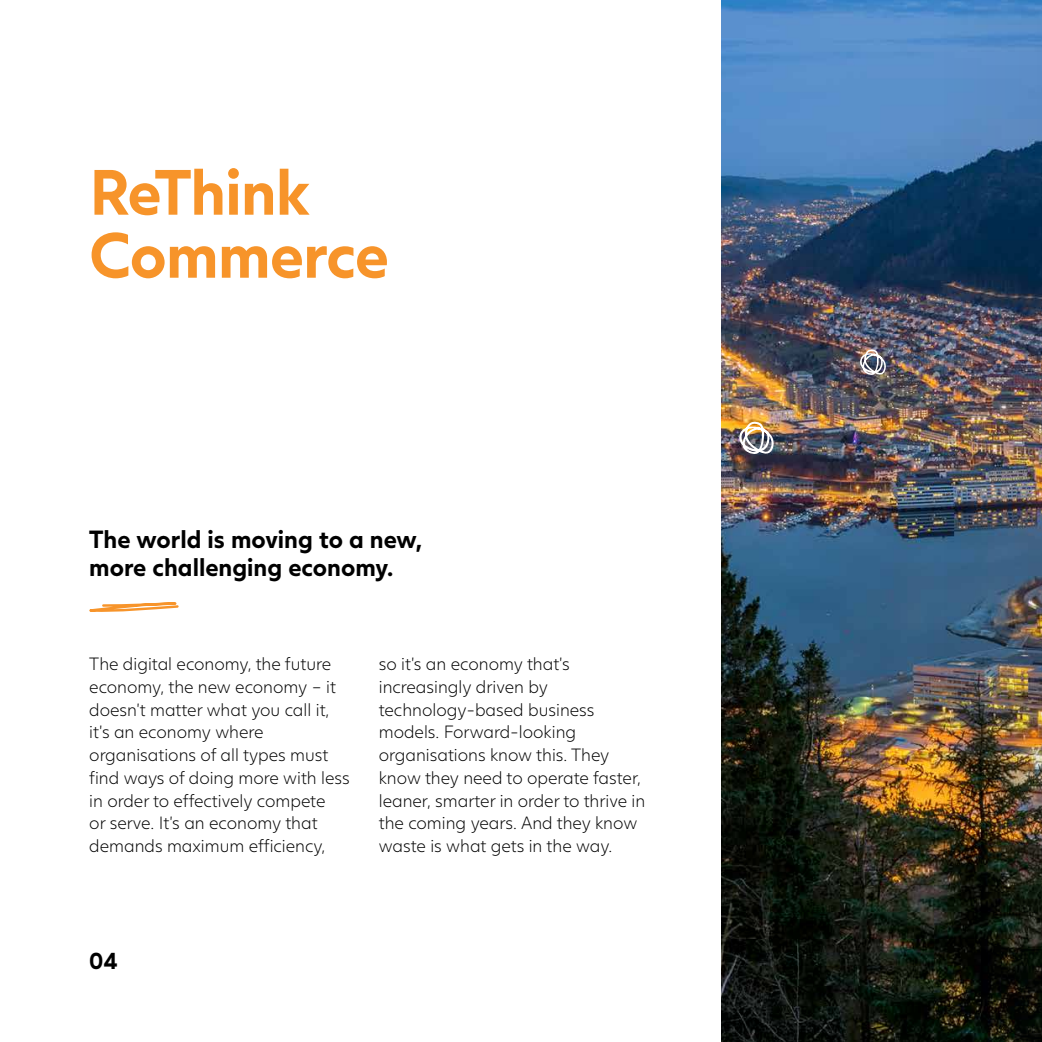
<style>
.page{position:relative;width:1042px;height:1042px;background:#fff}
.page>*{position:absolute;margin:0;border:0;box-sizing:border-box;transform-origin:0 0}
.t1{font:700 63px/63px "Juli Sans";letter-spacing:-.01em;color:#f7942a}
.t2{font:700 24.5px/28px "Juli Sans";color:#000}
.t3{font:700 22.75px "Juli Sans";color:#000}
.t4{font:300 17.5px/22.8px "Juli Sans";color:#000}
</style>
<div class="page">
<img style="left:721px;top:0;width:321px;height:1042px">
<svg style="left:859px;top:348px;width:27px;height:28px"></svg>
<svg style="left:738px;top:421px;width:36px;height:35px"></svg>
<svg style="left:89px;top:602px;width:90px;height:10px"></svg>
<h1 class="t1" style="left:89px;top:153px;width:301px">ReThink<br>Commerce</h1>
<h2 class="t2" style="left:89px;top:522px;width:335px">The world is moving to a new, more challenging economy.</h2>
<p class="t4" style="left:89px;top:651px;width:262px">The digital economy, the future economy, the new economy – it doesn’t matter what you call it, it’s an economy where organisations of all types must find ways of doing more with less in order to effectively compete<br>or serve. It’s an economy that demands maximum efficiency,</p>
<p class="t4" style="left:379px;top:651px;width:268px">so it’s an economy that’s increasingly driven by technology-based business models. Forward-looking organisations know this. They know they need to operate faster, leaner, smarter in order to thrive in the coming years. And they know waste is what gets in the way.</p>
<h3 class="t3" style="left:89px;top:942px;width:30px">04</h3>
</div>
